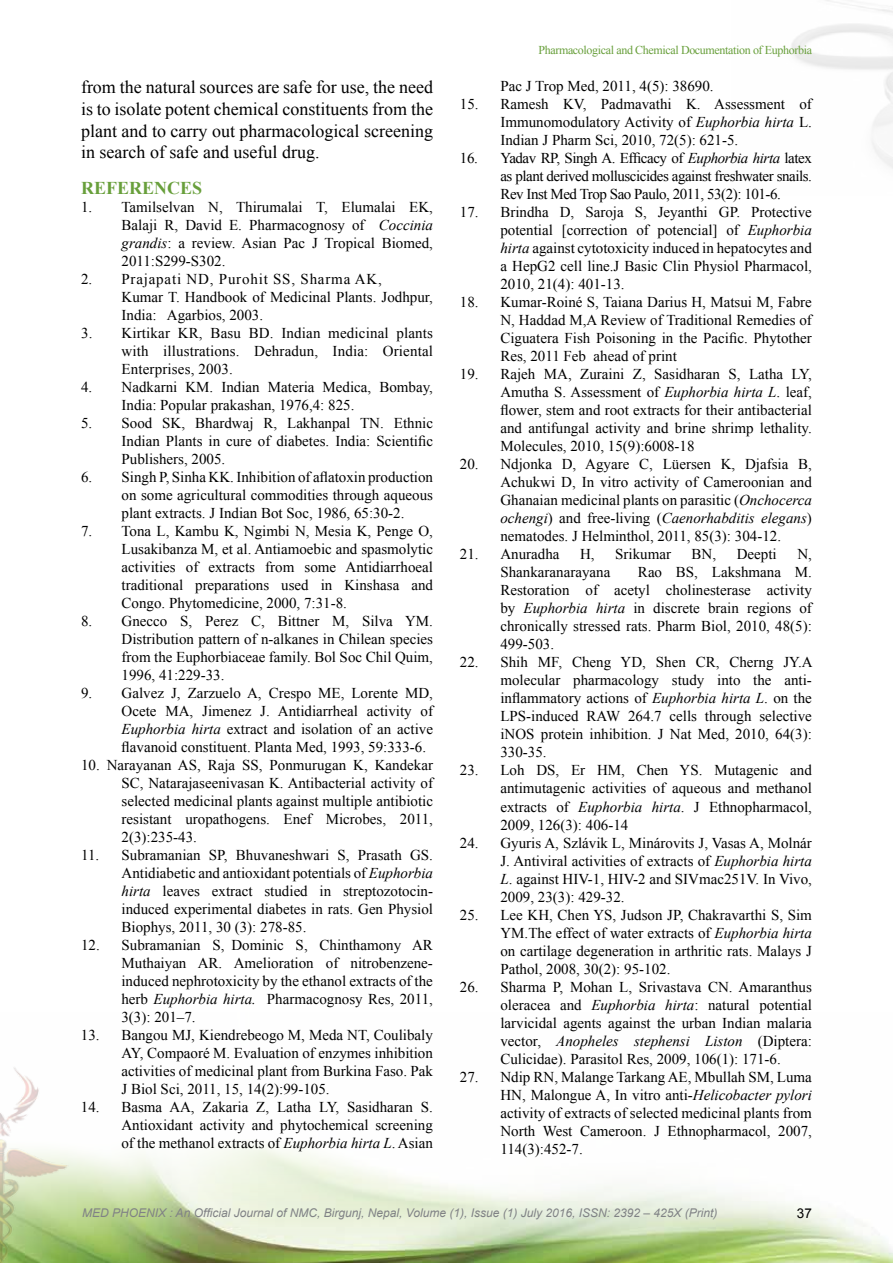
<style>
.page{position:relative;width:893px;height:1263px;background:#fff}
.page>*{position:absolute;margin:0;border:0;box-sizing:border-box;transform-origin:0 0}
.t1{font:18px/21.6px "Times New Roman";color:#000;text-align:justify}
.t2{font:700 18px "Times New Roman";color:#689f3b}
.t3{font:15px/18px "Times New Roman";color:#000;text-align:justify}
.t4{font:13.5px "Arial";color:#000}
.t5{font:italic 12px "Arial";color:#808285}
.t6{font:12px "Times New Roman";letter-spacing:-.03em;color:#689f3b}
.s1{font-style:italic}
</style>
<div class="page">
<img style="left:100px;top:1145px;width:793px;height:118px">
<img style="left:0;top:1067px;width:100px;height:196px">
<p class="t1" style="left:81px;top:76px;width:354px">from the natural sources are safe for use, the need is to isolate potent chemical constituents from the plant and to carry out pharmacological screening in search of safe and useful drug.</p>
<p class="t2" style="left:81px;top:176px;width:74px">REFERENCES</p>
<p class="t3" style="left:122px;top:198px;width:313px;text-indent:-41px">1. Tamilselvan N, Thirumalai T, Elumalai EK, Balaji R, David E. Pharmacognosy of <span class="s1">Coccinia grandis</span>: a review. Asian Pac J Tropical Biomed, 2011:S299-S302.</p>
<p class="t3" style="left:122px;top:270px;width:313px;text-align:left;text-indent:-40px">2. Prajapati ND, Purohit SS, Sharma AK,<br>Kumar T. Handbook of Medicinal Plants. Jodhpur,<br>India: Agarbios, 2003.</p>
<p class="t3" style="left:122px;top:324px;width:313px;text-indent:-40px">3. Kirtikar KR, Basu BD. Indian medicinal plants with illustrations. Dehradun, India: Oriental Enterprises, 2003.</p>
<p class="t3" style="left:122px;top:378px;width:313px;text-indent:-40px">4. Nadkarni KM. Indian Materia Medica, Bombay,<br>India: Popular prakashan, 1976,4: 825.</p>
<p class="t3" style="left:122px;top:414px;width:313px;text-indent:-40px">5. Sood SK, Bhardwaj R, Lakhanpal TN. Ethnic Indian Plants in cure of diabetes. India: Scientific Publishers, 2005.</p>
<p class="t3" style="left:122px;top:468px;width:313px;text-indent:-41px">6. Singh P, Sinha KK. Inhibition of aflatoxin production on some agricultural commodities through aqueous plant extracts. J Indian Bot Soc, 1986, 65:30-2.</p>
<p class="t3" style="left:122px;top:522px;width:313px;text-indent:-40px">7. Tona L, Kambu K, Ngimbi N, Mesia K, Penge O, Lusakibanza M, et al. Antiamoebic and spasmolytic activities of extracts from some Antidiarrhoeal traditional preparations used in Kinshasa and Congo. Phytomedicine, 2000, 7:31-8.</p>
<p class="t3" style="left:122px;top:612px;width:313px;text-indent:-41px">8. Gnecco S, Perez C, Bittner M, Silva YM.<br>Distribution pattern of n-alkanes in Chilean species from the Euphorbiaceae family. Bol Soc Chil Quim, 1996, 41:229-33.</p>
<p class="t3" style="left:122px;top:684px;width:313px;text-indent:-40px">9. Galvez J, Zarzuelo A, Crespo ME, Lorente MD, Ocete MA, Jimenez J. Antidiarrheal activity of <span class="s1">Euphorbia hirta</span> extract and isolation of an active flavanoid constituent. Planta Med, 1993, 59:333-6.</p>
<p class="t3" style="left:122px;top:756px;width:313px;text-indent:-40px">10. Narayanan AS, Raja SS, Ponmurugan K, Kandekar SC, Natarajaseenivasan K. Antibacterial activity of selected medicinal plants against multiple antibiotic resistant uropathogens. Enef Microbes, 2011, 2(3):235-43.</p>
<p class="t3" style="left:122px;top:846px;width:313px;text-indent:-40px">11. Subramanian SP, Bhuvaneshwari S, Prasath GS.<br>Antidiabetic and antioxidant potentials of <span class="s1">Euphorbia hirta</span> leaves extract studied in streptozotocin&shy;induced experimental diabetes in rats. Gen Physiol Biophys, 2011, 30 (3): 278-85.</p>
<p class="t3" style="left:121px;top:936px;width:313px;text-indent:-40px">12. Subramanian S, Dominic S, Chinthamony AR Muthaiyan AR. Amelioration of nitrobenzene&shy;induced nephrotoxicity by the ethanol extracts of the herb <span class="s1">Euphorbia hirta.</span> Pharmacognosy Res, 2011, 3(3): 201–7.</p>
<p class="t3" style="left:121px;top:1026px;width:313px;text-indent:-40px">13. Bangou MJ, Kiendrebeogo M, Meda NT, Coulibaly AY, Compaoré M. Evaluation of enzymes inhibition activities of medicinal plant from Burkina Faso. Pak J Biol Sci, 2011, 15, 14(2):99-105.</p>
<p class="t3" style="left:121px;top:1098px;width:313px;text-indent:-40px">14. Basma AA, Zakaria Z, Latha LY, Sasidharan S.<br>Antioxidant activity and phytochemical screening of the methanol extracts of <span class="s1">Euphorbia hirta L</span>. Asian</p>
<p class="t6" style="left:538px;top:42px;width:275px">Pharmacological and Chemical Documentation of Euphorbia</p>
<p class="t3" style="left:500px;top:77px;width:215px">Pac J Trop Med, 2011, 4(5): 38690.</p>
<p class="t3" style="left:500px;top:95px;width:313px;text-indent:-40px">15. Ramesh KV, Padmavathi K. Assessment of Immunomodulatory Activity of <span class="s1">Euphorbia hirta</span> L.<br>Indian J Pharm Sci, 2010, 72(5): 621-5.</p>
<p class="t3" style="left:500px;top:149px;width:313px;text-indent:-40px">16. Yadav RP, Singh A. Efficacy of <span class="s1">Euphorbia hirta</span> latex as plant derived molluscicides against freshwater snails.<br>Rev Inst Med Trop Sao Paulo, 2011, 53(2): 101-6.</p>
<p class="t3" style="left:500px;top:203px;width:313px;text-indent:-40px">17. Brindha D, Saroja S, Jeyanthi GP. Protective potential [correction of potencial] of <span class="s1">Euphorbia hirta</span> against cytotoxicity induced in hepatocytes and a HepG2 cell line.J Basic Clin Physiol Pharmacol, 2010, 21(4): 401-13.</p>
<p class="t3" style="left:500px;top:293px;width:313px;text-indent:-40px">18. Kumar-Roiné S, Taiana Darius H, Matsui M, Fabre N, Haddad M,A Review of Traditional Remedies of Ciguatera Fish Poisoning in the Pacific. Phytother Res, 2011 Feb ahead of print</p>
<p class="t3" style="left:500px;top:365px;width:313px;text-indent:-40px">19. Rajeh MA, Zuraini Z, Sasidharan S, Latha LY, Amutha S. Assessment of <span class="s1">Euphorbia hirta L</span>. leaf, flower, stem and root extracts for their antibacterial and antifungal activity and brine shrimp lethality.<br>Molecules, 2010, 15(9):6008-18</p>
<p class="t3" style="left:500px;top:455px;width:313px;text-indent:-40px">20. Ndjonka D, Agyare C, Lüersen K, Djafsia B, Achukwi D, In vitro activity of Cameroonian and Ghanaian medicinal plants on parasitic (<span class="s1">Onchocerca ochengi</span>) and free-living (<span class="s1">Caenorhabditis elegans</span>) nematodes. J Helminthol, 2011, 85(3): 304-12.</p>
<p class="t3" style="left:460px;top:545px;width:101px">21. Anuradha</p>
<p class="t3" style="left:580px;top:545px;width:16px">H,</p>
<p class="t3" style="left:615px;top:545px;width:57px">Srikumar</p>
<p class="t3" style="left:692px;top:545px;width:26px">BN,</p>
<p class="t3" style="left:737px;top:545px;width:41px">Deepti</p>
<p class="t3" style="left:797px;top:545px;width:16px">N,</p>
<p class="t3" style="left:500px;top:563px;width:111px">Shankaranarayana</p>
<p class="t3" style="left:500px;top:563px;width:313px;text-indent:138px">Rao BS, Lakshmana M.<br>Restoration of acetyl cholinesterase activity by <span class="s1">Euphorbia hirta</span> in discrete brain regions of chronically stressed rats. Pharm Biol, 2010, 48(5):<br>499-503.</p>
<p class="t3" style="left:500px;top:653px;width:314px;text-indent:-40px">22. Shih MF, Cheng YD, Shen CR, Cherng JY.A molecular pharmacology study into the anti&shy;inflammatory actions of <span class="s1">Euphorbia hirta L</span>. on the LPS-induced RAW 264.7 cells through selective iNOS protein inhibition. J Nat Med, 2010, 64(3):<br>330-35.</p>
<p class="t3" style="left:500px;top:761px;width:313px;text-indent:-41px">23. Loh DS, Er HM, Chen YS. Mutagenic and antimutagenic activities of aqueous and methanol extracts of <span class="s1">Euphorbia hirta</span>. J Ethnopharmacol, 2009, 126(3): 406-14</p>
<p class="t3" style="left:500px;top:833px;width:313px;text-indent:-40px">24. Gyuris A, Szlávik L, Minárovits J, Vasas A, Molnár J. Antiviral activities of extracts of <span class="s1">Euphorbia hirta L</span>. against HIV-1, HIV-2 and SIVmac251V. In Vivo, 2009, 23(3): 429-32.</p>
<p class="t3" style="left:500px;top:905px;width:313px;text-indent:-40px">25. Lee KH, Chen YS, Judson JP, Chakravarthi S, Sim YM.The effect of water extracts of <span class="s1">Euphorbia hirta </span>on cartilage degeneration in arthritic rats. Malays J Pathol, 2008, 30(2): 95-102.</p>
<p class="t3" style="left:500px;top:977px;width:313px;text-indent:-40px">26. Sharma P, Mohan L, Srivastava CN. Amaranthus oleracea and <span class="s1">Euphorbia hirta</span>: natural potential larvicidal agents against the urban Indian malaria vector, <span class="s1">Anopheles stephensi Liston</span> (Diptera:<br>Culicidae). Parasitol Res, 2009, 106(1): 171-6.</p>
<p class="t3" style="left:500px;top:1067px;width:313px;text-indent:-41px">27. Ndip RN, Malange Tarkang AE, Mbullah SM, Luma HN, Malongue A, In vitro anti-<span class="s1">Helicobacter pylori </span>activity of extracts of selected medicinal plants from North West Cameroon. J Ethnopharmacol, 2007, 114(3):452-7.</p>
<p class="t5" style="left:82px;top:1205px;width:637px">MED PHoenix : An Official Journal of NMC, Birgunj, Nepal, Volume (1), Issue (1) July 2016, ISSN: 2392 – 425X (Print)</p>
<p class="t4" style="left:797px;top:1205px;width:17px">37</p>
</div>
